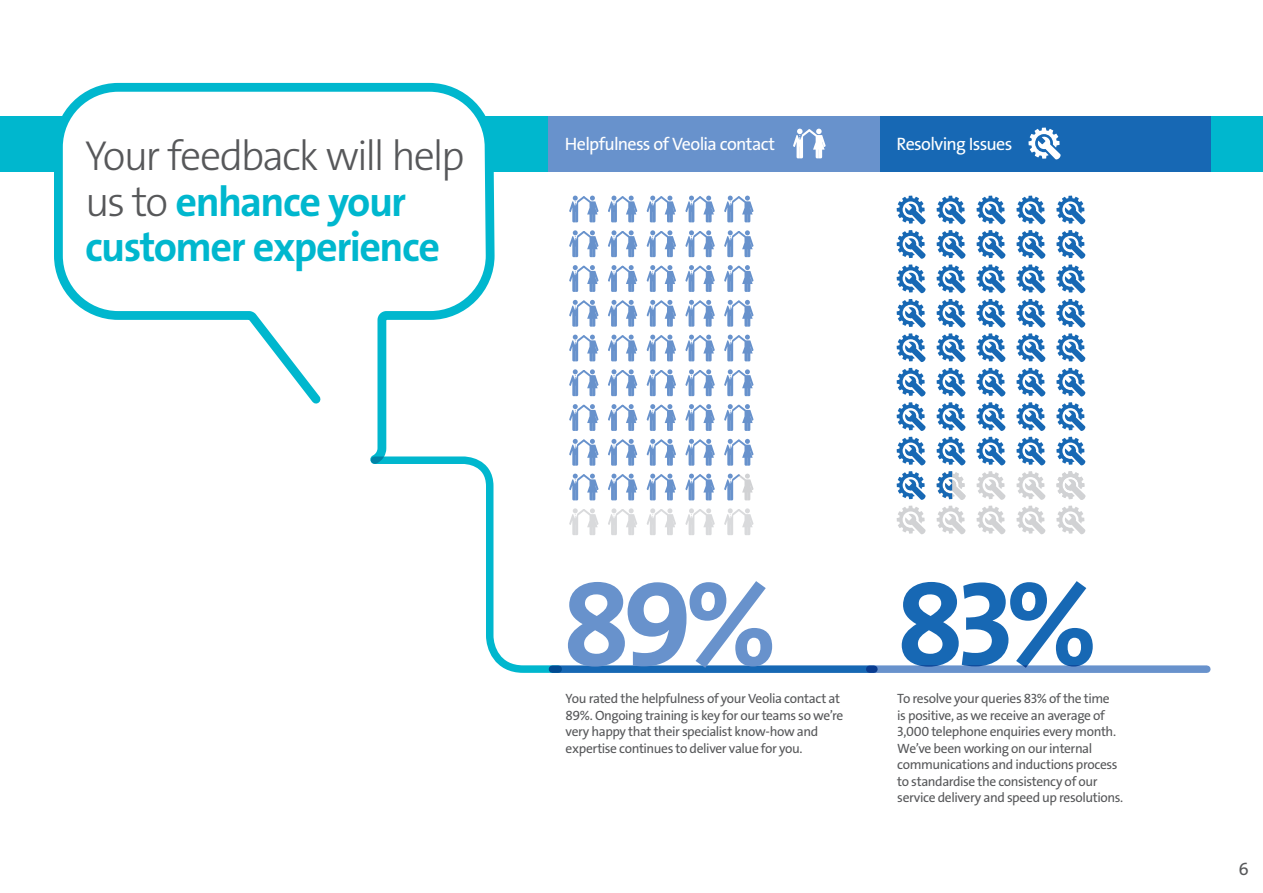
<style>
.page{position:relative;width:1263px;height:893px;background:#fff}
.page>*{position:absolute;margin:0;border:0;box-sizing:border-box;transform-origin:0 0}
.t1{font:120.75px "The Sans Veolia W7 Bld";color:#1768b4}
.t2{font:120.75px "The Sans Veolia W7 Bld";color:#6892cc}
.t3{font:42.15px/45.6px "The Sans Veolia W7 Bld";letter-spacing:-.035em;color:#00b7ce}
.t4{font:18px "The Sans Veolia W5 Pla";letter-spacing:-.035em;color:#fff}
.t5{font:18px "The Sans Veolia W5 Pla";color:#57585a}
.t6{font:13.5px/16.5px "The Sans Veolia W5 Pla";letter-spacing:-.03em;color:#57585a}
.s1{font-family:"The Sans Veolia W3 Lig";color:#57585a}
</style>
<div class="page">
<div style="left:0;top:116px;width:1263px;height:55px;background:#00b7ce"></div>
<div style="left:552px;top:665px;width:322px;height:8px;background:#1768b4"></div>
<div style="left:870px;top:665px;width:337px;height:8px;background:#6892cc"></div>
<svg style="left:50px;top:82px;width:449px;height:373px"></svg>
<svg style="left:370px;top:455px;width:193px;height:218px"></svg>
<div style="left:880px;top:116px;width:331px;height:55px;background:#1768b4"></div>
<svg style="left:1028px;top:128px;width:33px;height:32px"></svg>
<svg style="left:897px;top:196px;width:29px;height:28px"></svg>
<svg style="left:897px;top:230px;width:29px;height:63px"></svg>
<svg style="left:897px;top:299px;width:29px;height:63px"></svg>
<svg style="left:897px;top:368px;width:29px;height:63px"></svg>
<svg style="left:897px;top:437px;width:29px;height:28px"></svg>
<svg style="left:897px;top:471px;width:29px;height:29px"></svg>
<svg style="left:897px;top:506px;width:29px;height:28px"></svg>
<svg style="left:976px;top:196px;width:29px;height:28px"></svg>
<svg style="left:976px;top:230px;width:29px;height:63px"></svg>
<svg style="left:976px;top:299px;width:29px;height:63px"></svg>
<svg style="left:976px;top:368px;width:29px;height:63px"></svg>
<svg style="left:976px;top:437px;width:29px;height:28px"></svg>
<svg style="left:976px;top:506px;width:29px;height:28px"></svg>
<svg style="left:1016px;top:196px;width:29px;height:28px"></svg>
<svg style="left:1016px;top:230px;width:29px;height:63px"></svg>
<svg style="left:1016px;top:299px;width:29px;height:63px"></svg>
<svg style="left:1016px;top:368px;width:29px;height:63px"></svg>
<svg style="left:1016px;top:437px;width:29px;height:28px"></svg>
<svg style="left:1016px;top:506px;width:29px;height:28px"></svg>
<svg style="left:1056px;top:196px;width:29px;height:28px"></svg>
<svg style="left:1056px;top:230px;width:29px;height:63px"></svg>
<svg style="left:1056px;top:299px;width:29px;height:63px"></svg>
<svg style="left:1056px;top:368px;width:29px;height:63px"></svg>
<svg style="left:1056px;top:437px;width:29px;height:28px"></svg>
<svg style="left:1056px;top:506px;width:29px;height:28px"></svg>
<svg style="left:936px;top:196px;width:29px;height:28px"></svg>
<svg style="left:936px;top:230px;width:29px;height:63px"></svg>
<svg style="left:936px;top:299px;width:29px;height:63px"></svg>
<svg style="left:936px;top:368px;width:29px;height:63px"></svg>
<svg style="left:936px;top:437px;width:29px;height:28px"></svg>
<svg style="left:936px;top:506px;width:29px;height:28px"></svg>
<svg style="left:1056px;top:471px;width:29px;height:29px"></svg>
<svg style="left:1016px;top:471px;width:29px;height:29px"></svg>
<svg style="left:936px;top:471px;width:29px;height:29px"></svg>
<div style="left:548px;top:116px;width:332px;height:55px;background:#6892cc"></div>
<svg style="left:793px;top:129px;width:33px;height:29px"></svg>
<svg style="left:569px;top:196px;width:30px;height:26px"></svg>
<svg style="left:608px;top:196px;width:29px;height:26px"></svg>
<svg style="left:647px;top:196px;width:29px;height:26px"></svg>
<svg style="left:685px;top:196px;width:30px;height:26px"></svg>
<svg style="left:724px;top:196px;width:30px;height:26px"></svg>
<svg style="left:569px;top:230px;width:30px;height:27px"></svg>
<svg style="left:608px;top:230px;width:29px;height:27px"></svg>
<svg style="left:647px;top:230px;width:29px;height:27px"></svg>
<svg style="left:685px;top:230px;width:30px;height:27px"></svg>
<svg style="left:724px;top:230px;width:30px;height:27px"></svg>
<svg style="left:569px;top:265px;width:30px;height:27px"></svg>
<svg style="left:608px;top:265px;width:29px;height:27px"></svg>
<svg style="left:647px;top:265px;width:29px;height:27px"></svg>
<svg style="left:685px;top:265px;width:30px;height:27px"></svg>
<svg style="left:724px;top:265px;width:30px;height:27px"></svg>
<svg style="left:569px;top:300px;width:30px;height:27px"></svg>
<svg style="left:608px;top:300px;width:29px;height:27px"></svg>
<svg style="left:647px;top:300px;width:29px;height:27px"></svg>
<svg style="left:685px;top:300px;width:30px;height:27px"></svg>
<svg style="left:724px;top:300px;width:30px;height:27px"></svg>
<svg style="left:569px;top:335px;width:30px;height:26px"></svg>
<svg style="left:608px;top:335px;width:29px;height:26px"></svg>
<svg style="left:647px;top:335px;width:29px;height:26px"></svg>
<svg style="left:685px;top:335px;width:30px;height:26px"></svg>
<svg style="left:724px;top:335px;width:30px;height:26px"></svg>
<svg style="left:569px;top:369px;width:30px;height:27px"></svg>
<svg style="left:608px;top:369px;width:29px;height:27px"></svg>
<svg style="left:647px;top:369px;width:29px;height:27px"></svg>
<svg style="left:685px;top:369px;width:30px;height:27px"></svg>
<svg style="left:724px;top:369px;width:30px;height:27px"></svg>
<svg style="left:569px;top:404px;width:30px;height:27px"></svg>
<svg style="left:608px;top:404px;width:29px;height:27px"></svg>
<svg style="left:647px;top:404px;width:29px;height:27px"></svg>
<svg style="left:685px;top:404px;width:30px;height:27px"></svg>
<svg style="left:724px;top:404px;width:30px;height:27px"></svg>
<svg style="left:569px;top:439px;width:30px;height:27px"></svg>
<svg style="left:608px;top:439px;width:29px;height:27px"></svg>
<svg style="left:647px;top:439px;width:29px;height:27px"></svg>
<svg style="left:685px;top:439px;width:30px;height:27px"></svg>
<svg style="left:724px;top:439px;width:30px;height:27px"></svg>
<svg style="left:569px;top:474px;width:30px;height:26px"></svg>
<svg style="left:608px;top:474px;width:29px;height:26px"></svg>
<svg style="left:647px;top:474px;width:29px;height:26px"></svg>
<svg style="left:685px;top:474px;width:30px;height:26px"></svg>
<svg style="left:724px;top:474px;width:30px;height:26px"></svg>
<svg style="left:569px;top:508px;width:30px;height:27px"></svg>
<svg style="left:608px;top:508px;width:29px;height:27px"></svg>
<svg style="left:647px;top:508px;width:29px;height:27px"></svg>
<svg style="left:685px;top:508px;width:30px;height:27px"></svg>
<svg style="left:724px;top:508px;width:30px;height:27px"></svg>
<svg style="left:976px;top:471px;width:29px;height:29px"></svg>
<p class="t4" style="left:565px;top:132px;width:212px">Helpfulness of Veolia contact</p>
<p class="t3" style="left:85px;top:133px;width:381px"><span class="s1">Your feedback will help us to</span> enhance your customer experience</p>
<p class="t4" style="left:897px;top:132px;width:117px">Resolving Issues</p>
<p class="t2" style="left:563px;top:546px;width:215px">89%</p>
<p class="t6" style="left:566px;top:690px;width:276px">You rated the helpfulness of your Veolia contact at</p>
<p class="t6" style="left:566px;top:707px;width:279px">89%. Ongoing training is key for our teams so we’re very happy that their specialist know-how and expertise continues to deliver value for you.</p>
<p class="t1" style="left:897px;top:546px;width:202px">83%</p>
<p class="t6" style="left:897px;top:690px;width:228px">To resolve your queries 83% of the time<br>is positive, as we receive an average of 3,000 telephone enquiries every month.<br>We’ve been working on our internal communications and inductions process to standardise the consistency of our service delivery and speed up resolutions.</p>
<h3 class="t5" style="left:1238px;top:858px;width:12px">6</h3>
</div>
